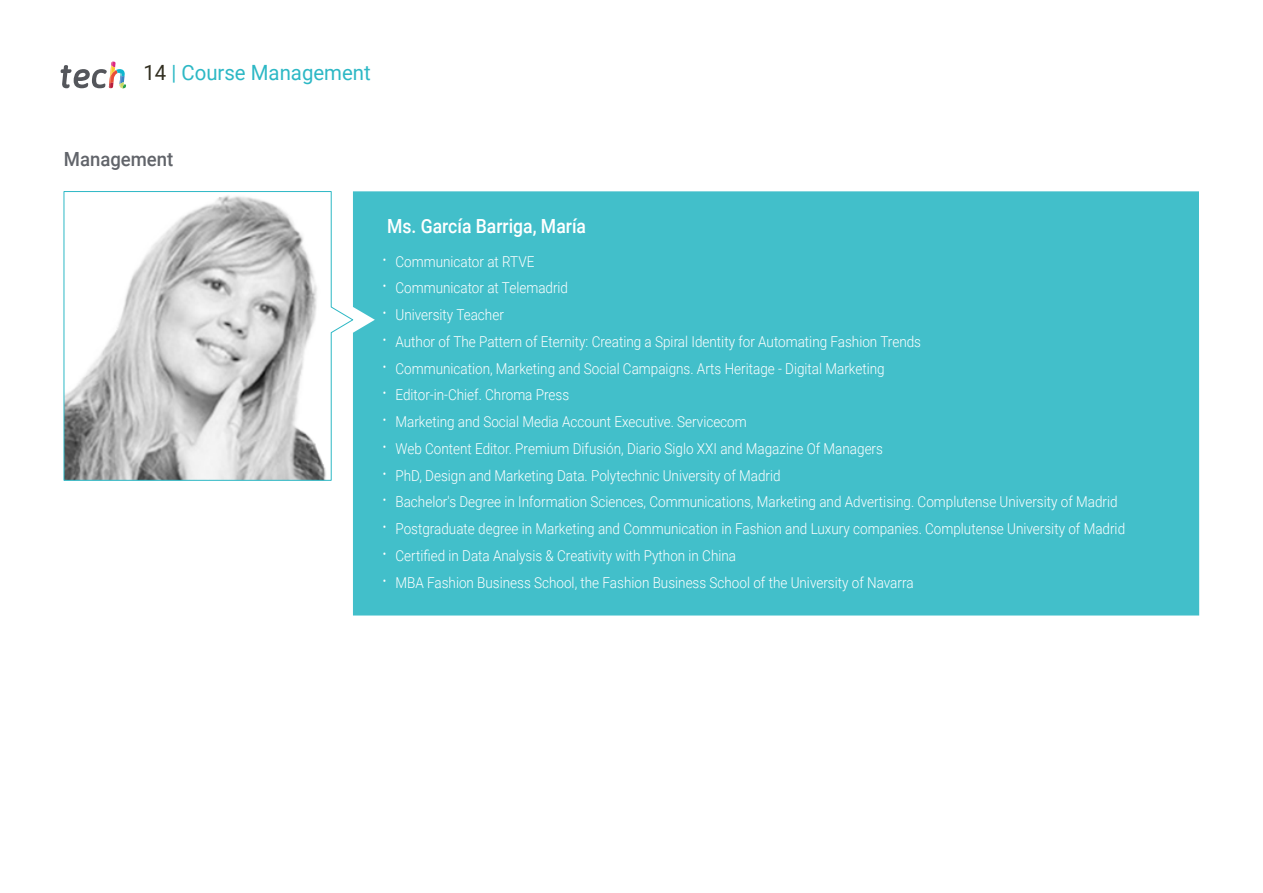
<style>
.page{position:relative;width:1263px;height:893px;background:#fff}
.page>*{position:absolute;margin:0;border:0;box-sizing:border-box;transform-origin:0 0}
.t1{font:21px "Roboto";color:#2db8c5}
.t2{font:500 19.5px "Roboto";color:#fff;scale:.9 1}
.t3{font:500 19.5px "Roboto";color:#61646a;scale:.95 1}
.t4{font:300 15px "Roboto";color:#fff;scale:.9 1}
.s1{color:#312e20}
</style>
<div class="page">
<svg style="left:61px;top:62px;width:65px;height:27px"></svg>
<div style="left:353px;top:191px;width:846px;height:424px;background:#42bfca"></div>
<svg style="left:64px;top:191px;width:289px;height:290px"></svg>
<h1 class="t1" style="left:144px;top:57px;width:229px"><span class="s1">14</span> | Course Management</h1>
<h2 class="t3" style="left:64px;top:145px;width:117px">Management</h2>
<h2 class="t2" style="left:387px;top:212px;width:223px">Ms. García Barriga, María</h2>
<p class="t4" style="left:383px;top:251px;width:170px"><sup>•</sup> Communicator at RTVE</p>
<p class="t4" style="left:383px;top:278px;width:207px"><sup>•</sup> Communicator at Telemadrid</p>
<p class="t4" style="left:383px;top:304px;width:136px"><sup>•</sup> University Teacher</p>
<p class="t4" style="left:383px;top:331px;width:600px"><sup>•</sup> Author of The Pattern of Eternity: Creating a Spiral Identity for Automating Fashion Trends</p>
<p class="t4" style="left:383px;top:358px;width:559px"><sup>•</sup> Communication, Marketing and Social Campaigns. Arts Heritage - Digital Marketing</p>
<p class="t4" style="left:383px;top:385px;width:209px"><sup>•</sup> Editor-in-Chief. Chroma Press</p>
<p class="t4" style="left:383px;top:411px;width:406px"><sup>•</sup> Marketing and Social Media Account Executive. Servicecom</p>
<p class="t4" style="left:383px;top:438px;width:557px"><sup>•</sup> Web Content Editor. Premium Difusión, Diario Siglo XXI and Magazine Of Managers</p>
<p class="t4" style="left:383px;top:465px;width:444px"><sup>•</sup> PhD, Design and Marketing Data. Polytechnic University of Madrid</p>
<p class="t4" style="left:383px;top:492px;width:818px"><sup>•</sup> Bachelor's Degree in Information Sciences, Communications, Marketing and Advertising. Complutense University of Madrid</p>
<p class="t4" style="left:383px;top:518px;width:826px"><sup>•</sup> Postgraduate degree in Marketing and Communication in Fashion and Luxury companies. Complutense University of Madrid</p>
<p class="t4" style="left:383px;top:545px;width:394px"><sup>•</sup> Certified in Data Analysis &amp; Creativity with Python in China</p>
<p class="t4" style="left:383px;top:572px;width:591px"><sup>•</sup> MBA Fashion Business School, the Fashion Business School of the University of Navarra</p>
</div>
